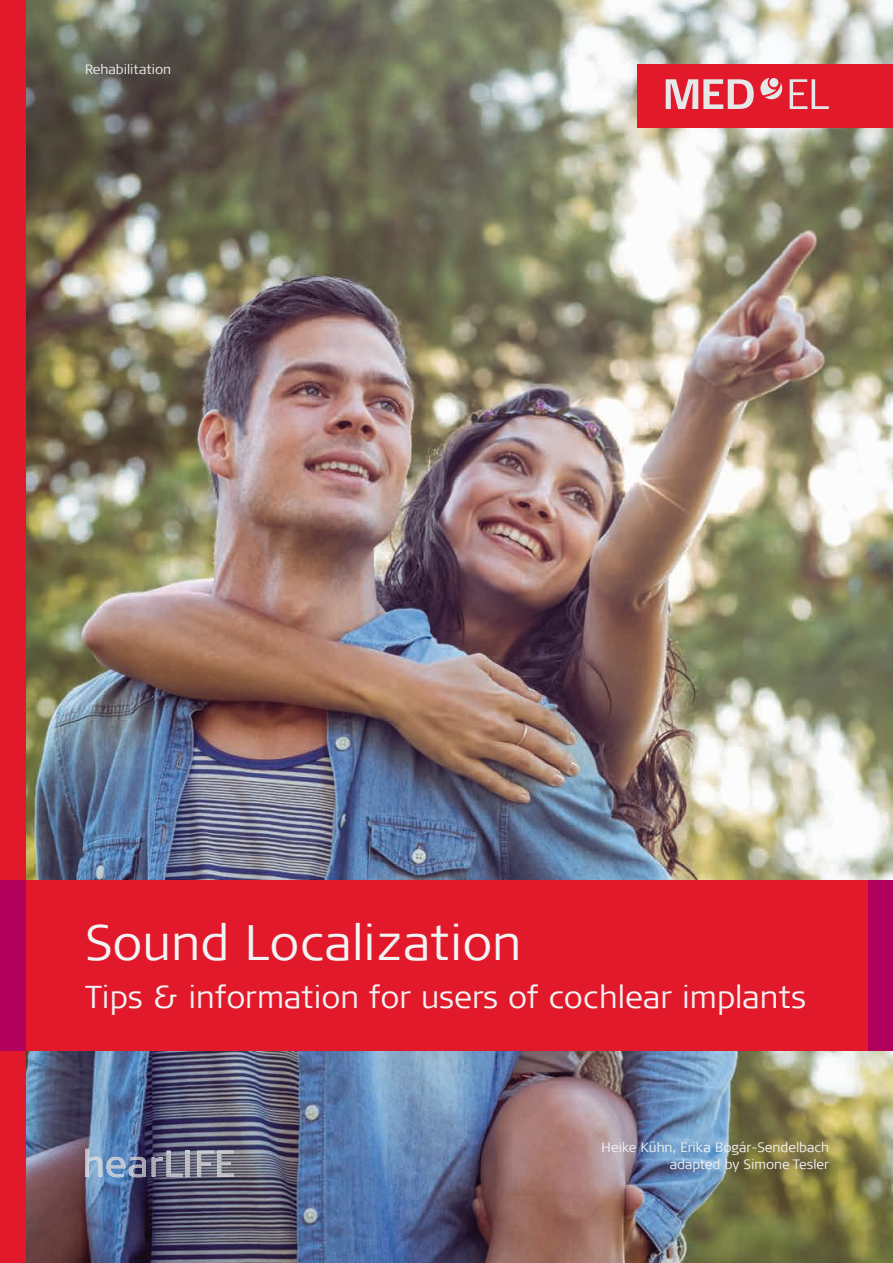
<style>
.page{position:relative;width:893px;height:1263px;background:#fff}
.page>*{position:absolute;margin:0;border:0;box-sizing:border-box;transform-origin:0 0}
.t1{font:300 49.5px "Signa Offc Pro";color:#f2f3f4}
.t2{font:300 31.5px "Signa Offc Pro";color:#f2f3f4}
.t3{font:300 13.5px/16.2px "Signa Offc Pro";color:#f2f3f4;text-align:right}
.t4{font:300 13.5px "Signa Pro";color:#f2f3f4}
</style>
<div class="page">
<img style="left:26px;top:0;width:867px;height:1263px">
<div style="left:0;top:1050px;width:26px;height:213px;background:#e2192b"></div>
<div style="left:867px;top:880px;width:26px;height:170px;background:#b1015c"></div>
<div style="left:0;top:0;width:26px;height:880px;background:#e2192b"></div>
<div style="left:0;top:880px;width:867px;height:170px;background:#e2192b"></div>
<div style="left:638px;top:64px;width:255px;height:64px;background:#e2192b"></div>
<div style="left:0;top:880px;width:26px;height:170px;background:#b1015c"></div>
<img style="left:85px;top:1149px;width:17px;height:28px">
<img style="left:107px;top:1157px;width:18px;height:20px">
<img style="left:129px;top:1157px;width:17px;height:20px">
<img style="left:152px;top:1157px;width:11px;height:20px">
<img style="left:167px;top:1151px;width:16px;height:26px">
<img style="left:186px;top:1151px;width:4px;height:26px">
<img style="left:197px;top:1151px;width:17px;height:26px">
<img style="left:217px;top:1151px;width:17px;height:26px">
<svg style="left:760px;top:78px;width:22px;height:21px"></svg>
<div style="left:769px;top:78px;width:9px;height:9px;background:#e6e7e9;border-radius:50%"></div>
<svg style="left:790px;top:79px;width:39px;height:30px"></svg>
<svg style="left:666px;top:79px;width:88px;height:30px"></svg>
<p class="t4" style="left:85px;top:60px;width:88px">Rehabilitation</p>
<h1 class="t1" style="left:85px;top:908px;width:438px">Sound Localization</h1>
<h2 class="t2" style="left:85px;top:975px;width:723px">Tips &amp; information for users of cochlear implants</h2>
<p class="t3" style="left:602px;top:1139px;width:229px">Heike Kühn, Erika Bogár-Sendelbach adapted by Simone Tesler</p>
</div>
